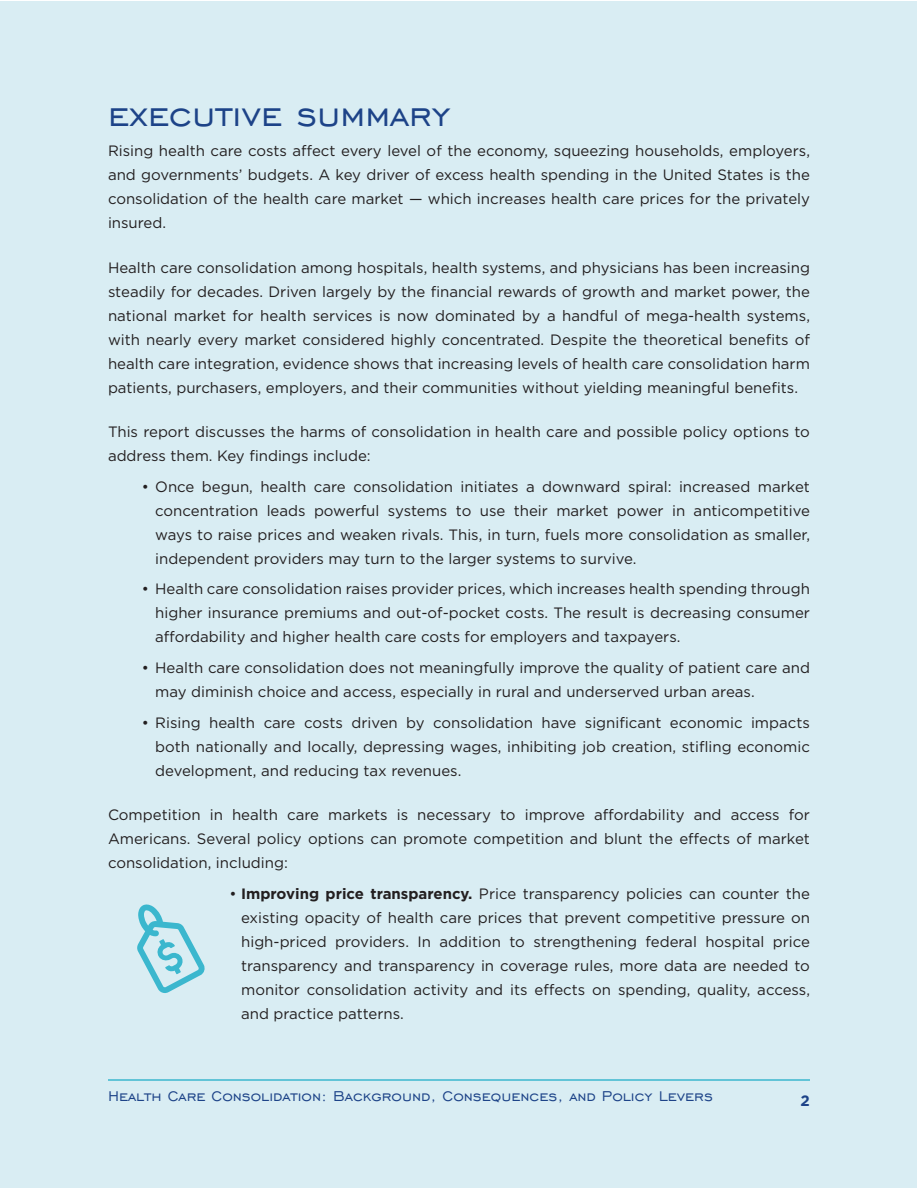
<style>
.page{position:relative;width:918px;height:1188px;background:#fff}
.page>*{position:absolute;margin:0;border:0;box-sizing:border-box;transform-origin:0 0}
.NEW_HEADER{font:42px "Engravers Gothic BT";color:#1d4388}
.t1{font:18px "Engravers Gothic BT";color:#1d4388}
.BODY{font:15px/24px "Gotham";color:#231f20;text-align:justify}
.t2{font:700 15px "Gotham";color:#1d4388}
.s1{font-weight:700}
</style>
<div class="page">
<div style="left:1px;top:1px;width:916px;height:1186px;background:#d9edf3"></div>
<hr style="left:108px;top:1079px;width:702px;height:2px;background:#3bb7ce">
<svg style="left:137px;top:904px;width:68px;height:89px"></svg>
<p class="NEW_HEADER" style="left:108px;top:91px;width:344px">executive summary</p>
<p class="BODY" style="left:108px;top:139px;width:704px">Rising health care costs affect every level of the economy, squeezing households, employers, and governments’ budgets. A key driver of excess health spending in the United States is the consolidation of the health care market — which increases health care prices for the privately insured.</p>
<p class="BODY" style="left:108px;top:255px;width:704px">Health care consolidation among hospitals, health systems, and physicians has been increasing steadily for decades. Driven largely by the financial rewards of growth and market power, the national market for health services is now dominated by a handful of mega-health systems, with nearly every market considered highly concentrated. Despite the theoretical benefits of health care integration, evidence shows that increasing levels of health care consolidation harm patients, purchasers, employers, and their communities without yielding meaningful benefits.</p>
<p class="BODY" style="left:108px;top:419px;width:703px">This report discusses the harms of consolidation in health care and possible policy options to address them. Key findings include:</p>
<p class="BODY" style="left:155px;top:474px;width:656px;text-indent:-14px">• Once begun, health care consolidation initiates a downward spiral: increased market concentration leads powerful systems to use their market power in anticompetitive ways to raise prices and weaken rivals. This, in turn, fuels more consolidation as smaller, independent providers may turn to the larger systems to survive.</p>
<p class="BODY" style="left:155px;top:577px;width:656px;text-indent:-14px">• Health care consolidation raises provider prices, which increases health spending through higher insurance premiums and out-of-pocket costs. The result is decreasing consumer affordability and higher health care costs for employers and taxpayers.</p>
<p class="BODY" style="left:155px;top:655px;width:656px;text-indent:-14px">• Health care consolidation does not meaningfully improve the quality of patient care and may diminish choice and access, especially in rural and underserved urban areas.</p>
<p class="BODY" style="left:155px;top:710px;width:656px;text-indent:-14px">• Rising health care costs driven by consolidation have significant economic impacts both nationally and locally, depressing wages, inhibiting job creation, stifling economic development, and reducing tax revenues.</p>
<p class="BODY" style="left:108px;top:802px;width:704px">Competition in health care markets is necessary to improve affordability and access for Americans. Several policy options can promote competition and blunt the effects of market consolidation, including:</p>
<p class="BODY" style="left:241px;top:881px;width:570px;text-indent:-12px">• <span class="s1">Improving price transparency.</span> Price transparency policies can counter the existing opacity of health care prices that prevent competitive pressure on high-priced providers. In addition to strengthening federal hospital price transparency and transparency in coverage rules, more data are needed to monitor consolidation activity and its effects on spending, quality, access, and practice patterns.</p>
<p class="t1" style="left:108px;top:1087px;width:606px">Health Care Consolidation: Background, Consequences, and Policy Levers</p>
<p class="t2" style="left:801px;top:1091px;width:11px">2</p>
</div>
